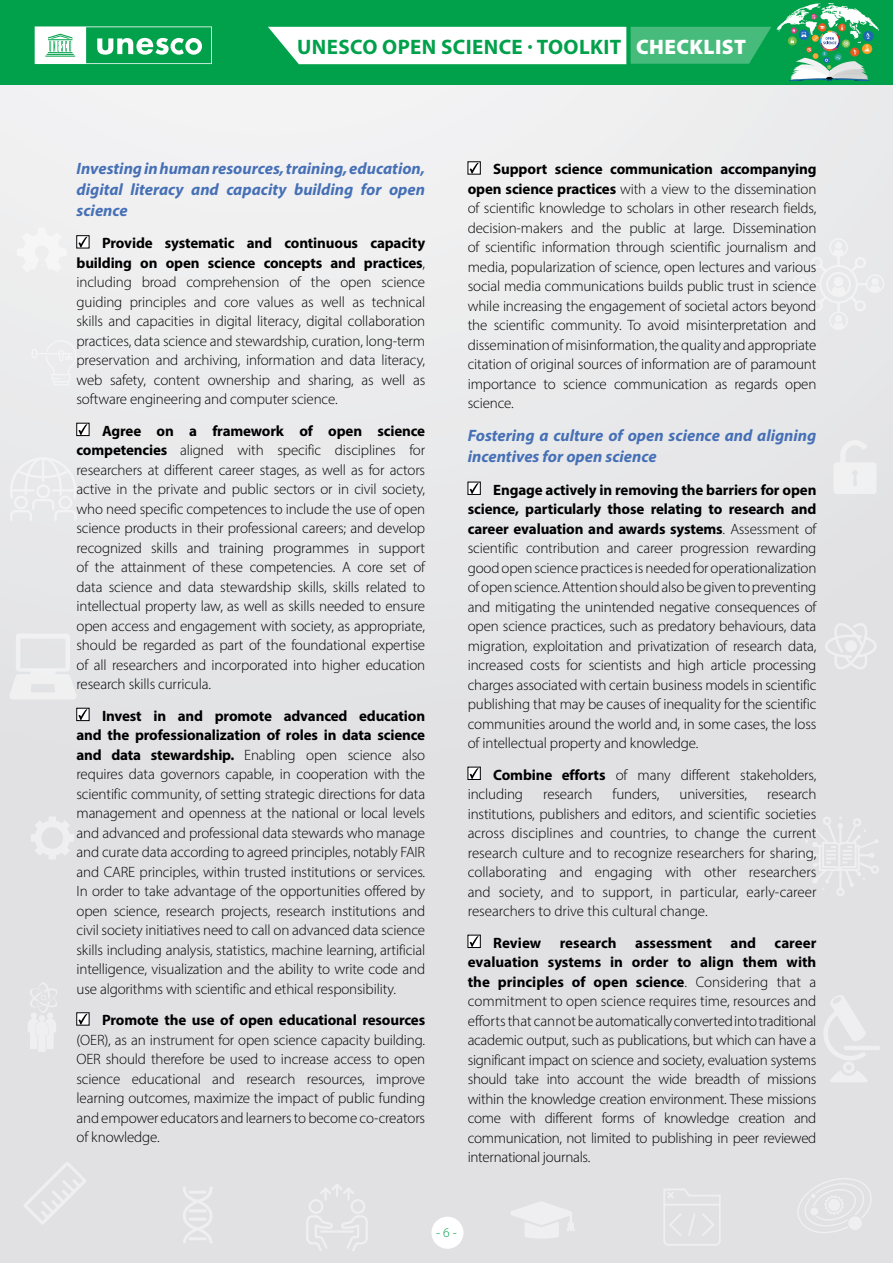
<style>
.page{position:relative;width:893px;height:1263px;background:#fff}
.page>*{position:absolute;margin:0;border:0;box-sizing:border-box;transform-origin:0 0}
.t1{font:700 21px "Myriad Pro";letter-spacing:.02em;color:#00a14a}
.t2{font:italic 700 16.5px/21px "Myriad Pro";color:#4670b6;text-align:justify}
.t3{font:300 15px/19.5px "Myriad Pro";letter-spacing:-.01em;color:#000;text-align:justify}
.t4{font:700 15px "Myriad Pro";letter-spacing:-.01em;color:#000}
.t5{font:300 13.5px "Myriad Pro";color:#00a14a}
.s1{font-weight:900;color:#fff}
.s2{font-weight:700}
</style>
<div class="page">
<div style="left:0;top:0;width:893px;height:1263px;background:linear-gradient(to right,#e7e7e9,#e3e4e6)"></div>
<div style="left:0;top:0;width:893px;height:84px;background:#00a14a"></div>
<svg style="left:35px;top:26px;width:177px;height:38px"></svg>
<svg style="left:825px;top:622px;width:52px;height:47px"></svg>
<div style="left:845px;top:640px;width:12px;height:12px;background:#efeff1;border-radius:50%"></div>
<svg style="left:183px;top:1186px;width:30px;height:57px"></svg>
<hr style="left:189px;top:1190px;width:18px;height:3px;background:#fff">
<hr style="left:189px;top:1237px;width:18px;height:3px;background:#fff">
<hr style="left:189px;top:1209px;width:18px;height:3px;background:#fff">
<hr style="left:189px;top:1217px;width:18px;height:3px;background:#fff">
<svg style="left:31px;top:816px;width:43px;height:43px"></svg>
<svg style="left:510px;top:1201px;width:65px;height:37px"></svg>
<svg style="left:9px;top:634px;width:68px;height:65px"></svg>
<svg style="left:794px;top:1178px;width:79px;height:55px;background:#e4e4e6"></svg>
<svg style="left:32px;top:340px;width:45px;height:45px"></svg>
<svg style="left:23px;top:1161px;width:64px;height:64px;background:#e3e3e6"></svg>
<svg style="left:833px;top:440px;width:43px;height:54px"></svg>
<div style="left:28px;top:982px;width:30px;height:70px;background:#e8e8ea"></div>
<svg style="left:663px;top:1188px;width:58px;height:58px;background:#e3e3e6"></svg>
<div style="left:17px;top:227px;width:50px;height:45px;background:#f4f4f4"></div>
<svg style="left:10px;top:457px;width:67px;height:64px"></svg>
<hr style="left:52px;top:489px;width:24px;height:3px;background:#fff">
<hr style="left:10px;top:489px;width:24px;height:3px;background:#fff">
<hr style="left:42px;top:457px;width:2px;height:25px;background:#fff">
<svg style="left:306px;top:1184px;width:62px;height:67px;background:#e4e4e6"></svg>
<svg style="left:792px;top:238px;width:92px;height:92px"></svg>
<div style="left:835px;top:315px;width:7px;height:7px;background:#f2f3f3;border-radius:50%"></div>
<div style="left:835px;top:242px;width:7px;height:7px;background:#f3f3f4;border-radius:50%"></div>
<svg style="left:798px;top:815px;width:81px;height:83px;background:#e3e3e6"></svg>
<hr style="left:844px;top:1046px;width:36px;height:4px;background:#efeff1;border-radius:2px">
<svg style="left:822px;top:994px;width:45px;height:88px"></svg>
<div style="left:431px;top:1217px;width:32px;height:32px;background:#fff;border-radius:50%"></div>
<svg style="left:268px;top:3px;width:611px;height:78px"></svg>
<div style="left:77px;top:235px;width:12px;height:13px;border:1px solid #000"></div>
<svg style="left:78px;top:237px;width:10px;height:11px"></svg>
<div style="left:77px;top:423px;width:12px;height:13px;border:1px solid #000"></div>
<svg style="left:78px;top:424px;width:10px;height:11px"></svg>
<div style="left:77px;top:708px;width:12px;height:13px;border:1px solid #000"></div>
<svg style="left:78px;top:709px;width:10px;height:11px"></svg>
<svg style="left:78px;top:1014px;width:10px;height:11px"></svg>
<svg style="left:470px;top:163px;width:9px;height:11px"></svg>
<div style="left:468px;top:482px;width:12px;height:13px;border:1px solid #000"></div>
<svg style="left:470px;top:483px;width:9px;height:11px"></svg>
<div style="left:468px;top:767px;width:12px;height:13px;border:1px solid #000"></div>
<svg style="left:470px;top:768px;width:9px;height:11px"></svg>
<div style="left:468px;top:935px;width:12px;height:13px;border:1px solid #000"></div>
<svg style="left:470px;top:936px;width:9px;height:11px"></svg>
<h1 class="t1" style="left:297px;top:33px;width:450px">UNESCO OPEN SCIENCE · TOOLKIT <span class="s1">CHECKLIST</span></h1>
<p class="t2" style="left:77px;top:157px;width:350px">Investing in human resources, training, education, digital literacy and capacity building for open science</p>
<p class="t3" style="left:77px;top:233px;width:350px;text-indent:26px"><span class="s2">Provide systematic and continuous capacity building on open science concepts and practices</span>, including broad comprehension of the open science guiding principles and core values as well as technical skills and capacities in digital literacy, digital collaboration practices, data science and stewardship, curation, long-term preservation and archiving, information and data literacy, web safety, content ownership and sharing, as well as software engineering and computer science.</p>
<p class="t3" style="left:77px;top:421px;width:350px;text-indent:26px"><span class="s2">Agree on a framework of open science competencies</span> aligned with specific disciplines for researchers at different career stages, as well as for actors active in the private and public sectors or in civil society, who need specific competences to include the use of open science products in their professional careers; and develop recognized skills and training programmes in support of the attainment of these competencies. A core set of data science and data stewardship skills, skills related to intellectual property law, as well as skills needed to ensure open access and engagement with society, as appropriate, should be regarded as part of the foundational expertise of all researchers and incorporated into higher education research skills curricula.</p>
<p class="t3" style="left:77px;top:706px;width:350px;text-indent:26px"><span class="s2">Invest in and promote advanced education and the professionalization of roles in data science and data stewardship.</span> Enabling open science also requires data governors capable, in cooperation with the scientific community, of setting strategic directions for data management and openness at the national or local levels and advanced and professional data stewards who manage and curate data according to agreed principles, notably FAIR and CARE principles, within trusted institutions or services.<br>In order to take advantage of the opportunities offered by open science, research projects, research institutions and civil society initiatives need to call on advanced data science skills including analysis, statistics, machine learning, artificial intelligence, visualization and the ability to write code and use algorithms with scientific and ethical responsibility.</p>
<p class="t4" style="left:102px;top:1010px;width:325px">Promote the use of open educational resources</p>
<p class="t3" style="left:77px;top:1030px;width:350px">(OER), as an instrument for open science capacity building.<br>OER should therefore be used to increase access to open science educational and research resources, improve learning outcomes, maximize the impact of public funding and empower educators and learners to become co-creators of knowledge.</p>
<p class="t3" style="left:468px;top:159px;width:350px;text-indent:26px"><span class="s2">Support science communication accompanying open science practices</span> with a view to the dissemination of scientific knowledge to scholars in other research fields, decision-makers and the public at large. Dissemination of scientific information through scientific journalism and media, popularization of science, open lectures and various social media communications builds public trust in science while increasing the engagement of societal actors beyond the scientific community. To avoid misinterpretation and dissemination of misinformation, the quality and appropriate citation of original sources of information are of paramount importance to science communication as regards open science.</p>
<p class="t2" style="left:468px;top:425px;width:350px">Fostering a culture of open science and aligning incentives for open science</p>
<p class="t3" style="left:468px;top:480px;width:350px;text-indent:26px"><span class="s2">Engage actively in removing the barriers for open science, particularly those relating to research and career evaluation and awards systems</span>. Assessment of scientific contribution and career progression rewarding good open science practices is needed for operationalization of open science. Attention should also be given to preventing and mitigating the unintended negative consequences of open science practices, such as predatory behaviours, data migration, exploitation and privatization of research data, increased costs for scientists and high article processing charges associated with certain business models in scientific publishing that may be causes of inequality for the scientific communities around the world and, in some cases, the loss of intellectual property and knowledge.</p>
<p class="t3" style="left:468px;top:765px;width:350px;text-indent:26px"><span class="s2">Combine efforts</span> of many different stakeholders, including</p>
<p class="t3" style="left:543px;top:784px;width:51px">research</p>
<p class="t3" style="left:613px;top:784px;width:48px">funders,</p>
<p class="t3" style="left:680px;top:784px;width:69px">universities,</p>
<p class="t3" style="left:468px;top:784px;width:350px;text-indent:300px">research institutions, publishers and editors, and scientific societies across disciplines and countries, to change the current research culture and to recognize researchers for sharing, collaborating and engaging with other researchers and society, and to support, in particular, early-career researchers to drive this cultural change.</p>
<p class="t3" style="left:468px;top:933px;width:350px;text-indent:26px"><span class="s2">Review research assessment and career evaluation systems in order to align them with the principles of open science</span>. Considering that a commitment to open science requires time, resources and efforts that cannot be automatically converted into traditional academic output, such as publications, but which can have a significant impact on science and society, evaluation systems should take into account the wide breadth of missions within the knowledge creation environment. These missions come with different forms of knowledge creation and communication, not limited to publishing in peer reviewed international journals.</p>
<p class="t5" style="left:436px;top:1224px;width:22px">- 6 -</p>
</div>
